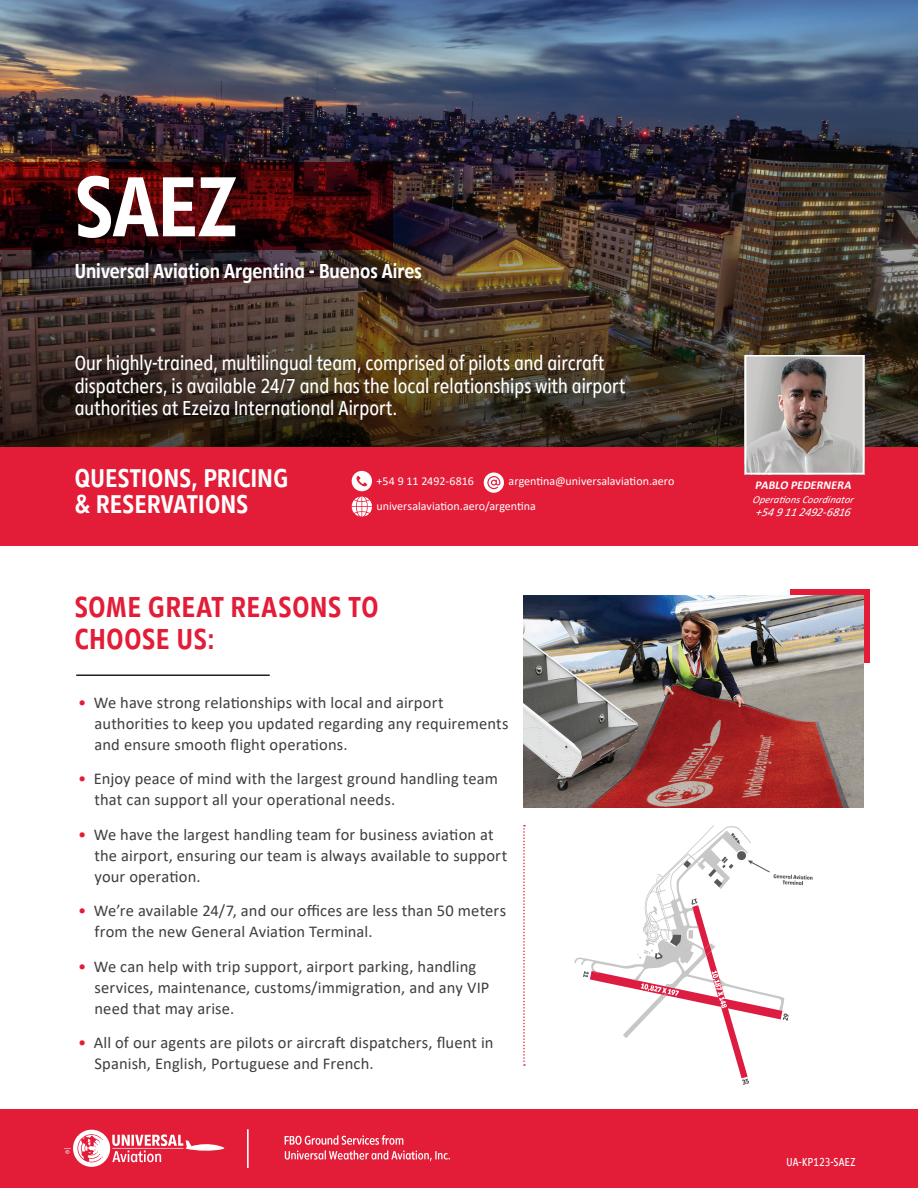
<style>
.page{position:relative;width:918px;height:1188px;background:#fff}
.page>*{position:absolute;margin:0;border:0;box-sizing:border-box;transform-origin:0 0}
.t1{font:88.35px "Diamanti Cond EF";color:#fff}
.t2{font:30px/31.5px "Diamanti Cond EF";letter-spacing:.025em;color:#e31c37}
.t3{font:26.7px/25.3px "Diamanti Cond EF";letter-spacing:.02em;color:#fff}
.t4{font:300 21px/22.5px "Diamanti Cond EF";color:#fff}
.t5{font:21px "Diamanti Cond EF";color:#fff}
.t6{font:16.5px/21px "Calibri";letter-spacing:.005em;color:#3e3e3f}
.t7{font:12px/25.5px "Calibri";color:#fff}
.t8{font:italic 12px "Calibri";color:#fff}
.t9{font:italic 700 12px "Calibri";color:#fff}
.t10{font:300 12px "Diamanti Cond EF";letter-spacing:.015em;color:#fff}
.t11{font:italic 10.5px "Calibri";color:#fff}
.s1{color:#e31d38}
</style>
<div class="page">
<div style="left:0;top:1109px;width:918px;height:79px;background:#e31c37"></div>
<svg style="left:64px;top:1129px;width:386px;height:39px"></svg>
<div style="left:0;top:442px;width:918px;height:104px;background:#e31c37"></div>
<div style="left:790px;top:589px;width:80px;height:73px;background:#e31c37"></div>
<hr style="left:76px;top:674px;width:194px;height:2px;background:#231f20">
<svg style="left:523px;top:825px;width:2px;height:241px"></svg>
<img style="left:523px;top:596px;width:341px;height:212px">
<img style="left:0;top:0;width:918px;height:447px">
<svg style="left:0;top:162px;width:393px;height:88px"></svg>
<svg style="left:484px;top:472px;width:20px;height:21px"></svg>
<svg style="left:351px;top:470px;width:21px;height:47px"></svg>
<svg style="left:574px;top:825px;width:239px;height:260px"></svg>
<img style="left:748px;top:358px;width:113px;height:113px">
<div style="left:745px;top:355px;width:119px;height:119px;border:2px solid #fff"></div>
<h1 class="t1" style="left:75px;top:157px;width:163px">SAEZ</h1>
<p class="t5" style="left:75px;top:259px;width:349px">Universal Aviation Argentina - Buenos Aires</p>
<p class="t4" style="left:75px;top:352px;width:552px">Our highly-trained, multilingual team, comprised of pilots and aircraft dispatchers, is available 24/7 and has the local relationships with airport authorities at Ezeiza International Airport.</p>
<h3 class="t3" style="left:75px;top:466px;width:215px">QUESTIONS, PRICING &amp; RESERVATIONS</h3>
<p class="t7" style="left:377px;top:468px;width:161px">+54 9 11 2492-6816 universalaviation.aero/argentina</p>
<p class="t7" style="left:509px;top:468px;width:167px">argentina@universalaviation.aero</p>
<p class="t9" style="left:755px;top:477px;width:101px">PABLO PEDERNERA</p>
<p class="t11" style="left:752px;top:492px;width:105px">OperationsCoordinator</p>
<p class="t8" style="left:756px;top:504px;width:99px">+54 9 11 2492-6816</p>
<h2 class="t2" style="left:75px;top:592px;width:305px">SOME GREAT REASONS TO<br>CHOOSE US:</h2>
<p class="t6" style="left:94px;top:691px;width:416px;text-indent:-16px"><span class="s1">•</span> We have strong relationships with local and airport authorities to keep you updated regarding any requirements and ensure smooth flight operations.</p>
<p class="t6" style="left:94px;top:768px;width:405px;text-indent:-16px"><span class="s1">•</span> Enjoy peace of mind with the largest ground handling team that can support all your operational needs.</p>
<p class="t6" style="left:94px;top:823px;width:414px;text-indent:-16px"><span class="s1">•</span> We have the largest handling team for business aviation at the airport, ensuring our team is always available to support your operation.</p>
<p class="t6" style="left:94px;top:900px;width:413px;text-indent:-16px"><span class="s1">•</span> We’re available 24/7, and our offices are less than 50 meters from the new General Aviation Terminal.</p>
<p class="t6" style="left:94px;top:955px;width:396px;text-indent:-16px"><span class="s1">•</span> We can help with trip support, airport parking, handling services, maintenance, customs/immigration, and any VIP need that may arise.</p>
<p class="t6" style="left:94px;top:1032px;width:401px;text-indent:-16px"><span class="s1">•</span> All of our agents are pilots or aircraft dispatchers, fluent in<br>Spanish, English, Portuguese and French.</p>
<p class="t10" style="left:787px;top:1155px;width:70px">UA-KP123-SAEZ</p>
</div>
